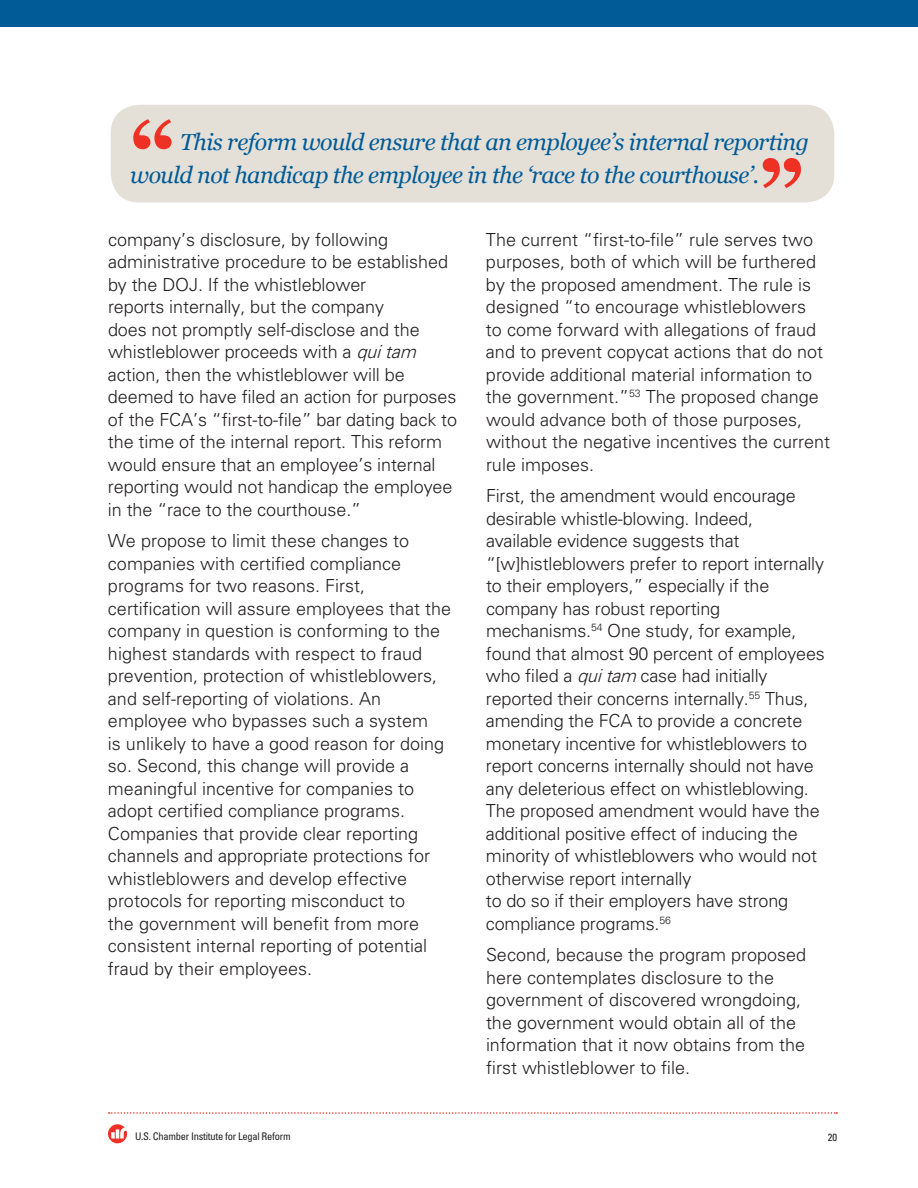
<style>
.page{position:relative;width:918px;height:1188px;background:#fff}
.page>*{position:absolute;margin:0;border:0;box-sizing:border-box;transform-origin:0 0}
.t1{font:700 87.75px "Georgia";color:#ee3124}
.t2{font:italic 23.25px/33px "Georgia";letter-spacing:-.025em;color:#005b97}
.t3{font:300 18px/22.5px "Univers LT Std";color:#231f20}
.t4{font:condensed 10.5px "Univers LT Std";letter-spacing:-.025em;color:#231f20}
.s1{font-style:italic}
</style>
<div class="page">
<svg style="left:108px;top:1124px;width:19px;height:19px"></svg>
<svg style="left:109px;top:1112px;width:728px;height:2px"></svg>
<div style="left:0;top:0;width:918px;height:27px;background:#005b97"></div>
<div style="left:111px;top:105px;width:723px;height:98px;background:#e4e0d8;border-radius:29px"></div>
<h1 class="t1" style="left:130px;top:98px;width:47px">“</h1>
<p class="t2" style="left:130px;top:126px;width:680px;text-indent:50px">This reform would ensure that an employee’s internal reporting would not handicap the employee in the ‘race to the courthouse’.</p>
<h1 class="t1" style="left:759px;top:137px;width:47px">”</h1>
<p class="t3" style="left:108px;top:228px;width:351px">company’s disclosure, by following administrative procedure to be established by the DOJ. If the whistleblower<br>reports internally, but the company<br>does not promptly self-disclose and the whistleblower proceeds with a <span class="s1">quitam </span>action, then the whistleblower will be deemed to have filed an action for purposes of the FCA’s “first-to-file” bar dating back to the time of the internal report. This reform would ensure that an employee’s internal reporting would not handicap the employee in the “race to the courthouse.”</p>
<p class="t3" style="left:108px;top:529px;width:345px">We propose to limit these changes to companies with certified compliance programs for two reasons. First, certification will assure employees that the company in question is conforming to the highest standards with respect to fraud prevention, protection of whistleblowers, and self-reporting of violations. An employee who bypasses such a system<br>is unlikely to have a good reason for doing so. Second, this change will provide a meaningful incentive for companies to adopt certified compliance programs.<br>Companies that provide clear reporting channels and appropriate protections for whistleblowers and develop effective protocols for reporting misconduct to<br>the government will benefit from more consistent internal reporting of potential fraud by their employees.</p>
<p class="t3" style="left:486px;top:228px;width:346px">The current “first-to-file” rule serves two purposes, both of which will be furthered by the proposed amendment. The rule is designed “to encourage whistleblowers<br>to come forward with allegations of fraud and to prevent copycat actions that do not provide additional material information to the government.”<sup>53</sup> The proposed change would advance both of those purposes, without the negative incentives the current rule imposes.</p>
<p class="t3" style="left:486px;top:484px;width:340px">First, the amendment would encourage desirable whistle-blowing. Indeed,<br>available evidence suggests that “[w]histleblowers prefer to report internally to their employers,” especially if the company has robust reporting mechanisms.<sup>54</sup> One study, for example, found that almost 90 percent of employees who filed a <span class="s1">quitam</span> case had initially reported their concerns internally.<sup>55</sup> Thus, amending the FCA to provide a concrete monetary incentive for whistleblowers to report concerns internally should not have any deleterious effect on whistleblowing.<br>The proposed amendment would have the additional positive effect of inducing the minority of whistleblowers who would not otherwise report internally<br>to do so if their employers have strong compliance programs.<sup>56</sup></p>
<p class="t3" style="left:486px;top:943px;width:322px">Second, because the program proposed here contemplates disclosure to the government of discovered wrongdoing, the government would obtain all of the information that it now obtains from the first whistleblower to file.</p>
<p class="t4" style="left:135px;top:1130px;width:157px">U.S. Chamber Institute for Legal Reform</p>
<p class="t4" style="left:828px;top:1130px;width:11px">20</p>
</div>
